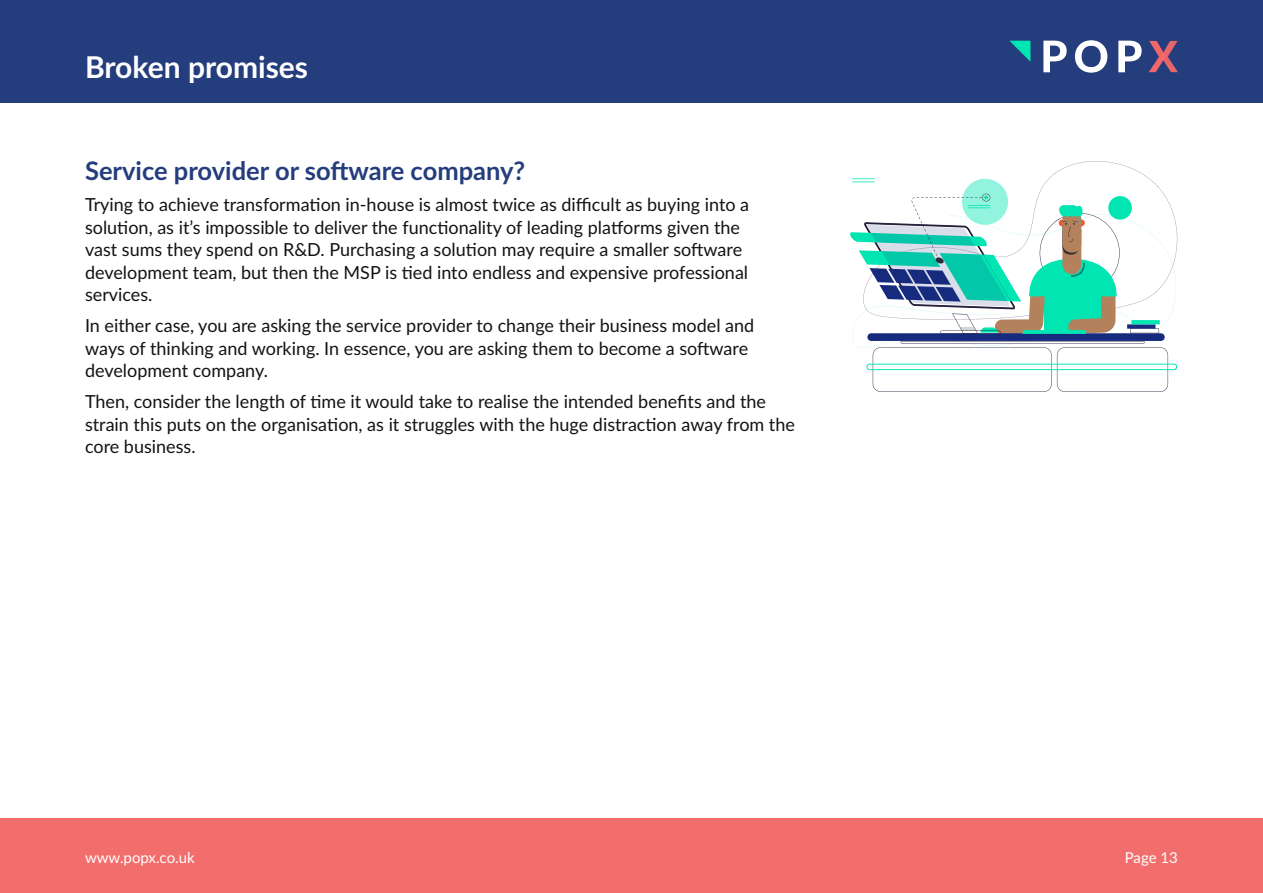
<style>
.page{position:relative;width:1263px;height:893px;background:#fff}
.page>*{position:absolute;margin:0;border:0;box-sizing:border-box;transform-origin:0 0}
.t1{font:700 30px "Lato";color:#fff}
.p_H4{font:700 25.5px "Lato";color:#243d7c}
.p_body{font:18px/22.5px "Lato";color:#111314}
.t2{font:15px "Lato";color:#fff}
</style>
<div class="page">
<div style="left:0;top:0;width:1263px;height:102px;background:#243d7c"></div>
<div style="left:0;top:818px;width:1263px;height:75px;background:#f26e6c"></div>
<svg style="left:1043px;top:41px;width:24px;height:31px"></svg>
<svg style="left:1075px;top:40px;width:32px;height:33px"></svg>
<svg style="left:1118px;top:41px;width:24px;height:31px"></svg>
<svg style="left:1149px;top:41px;width:29px;height:31px"></svg>
<svg style="left:1010px;top:41px;width:20px;height:20px"></svg>
<svg style="left:874px;top:161px;width:304px;height:83px"></svg>
<div style="left:962px;top:179px;width:46px;height:46px;background:#92f3de;border-radius:50%"></div>
<svg style="left:852px;top:178px;width:22px;height:5px"></svg>
<svg style="left:850px;top:194px;width:327px;height:198px"></svg>
<h1 class="t1" style="left:85px;top:45px;width:225px">Broken promises</h1>
<p class="p_H4" style="left:85px;top:152px;width:442px">Service provider or software company?</p>
<p class="p_body" style="left:85px;top:192px;width:666px">Trying to achieve transformation in-house is almost twice as difficult as buying into a solution, as it’s impossible to deliver the functionality of leading platforms given the vast sums they spend on R&amp;D. Purchasing a solution may require a smaller software development team, but then the MSP is tied into endless and expensive professional services.</p>
<p class="p_body" style="left:85px;top:313px;width:671px">In either case, you are asking the service provider to change their business model and ways of thinking and working. In essence, you are asking them to become a software development company.</p>
<p class="p_body" style="left:85px;top:389px;width:711px">Then, consider the length of time it would take to realise the intended benefits and the strain this puts on the organisation, as it struggles with the huge distraction away from the core business.</p>
<p class="t2" style="left:85px;top:846px;width:111px">www.popx.co.uk</p>
<p class="t2" style="left:1125px;top:846px;width:55px">Page 13</p>
</div>
